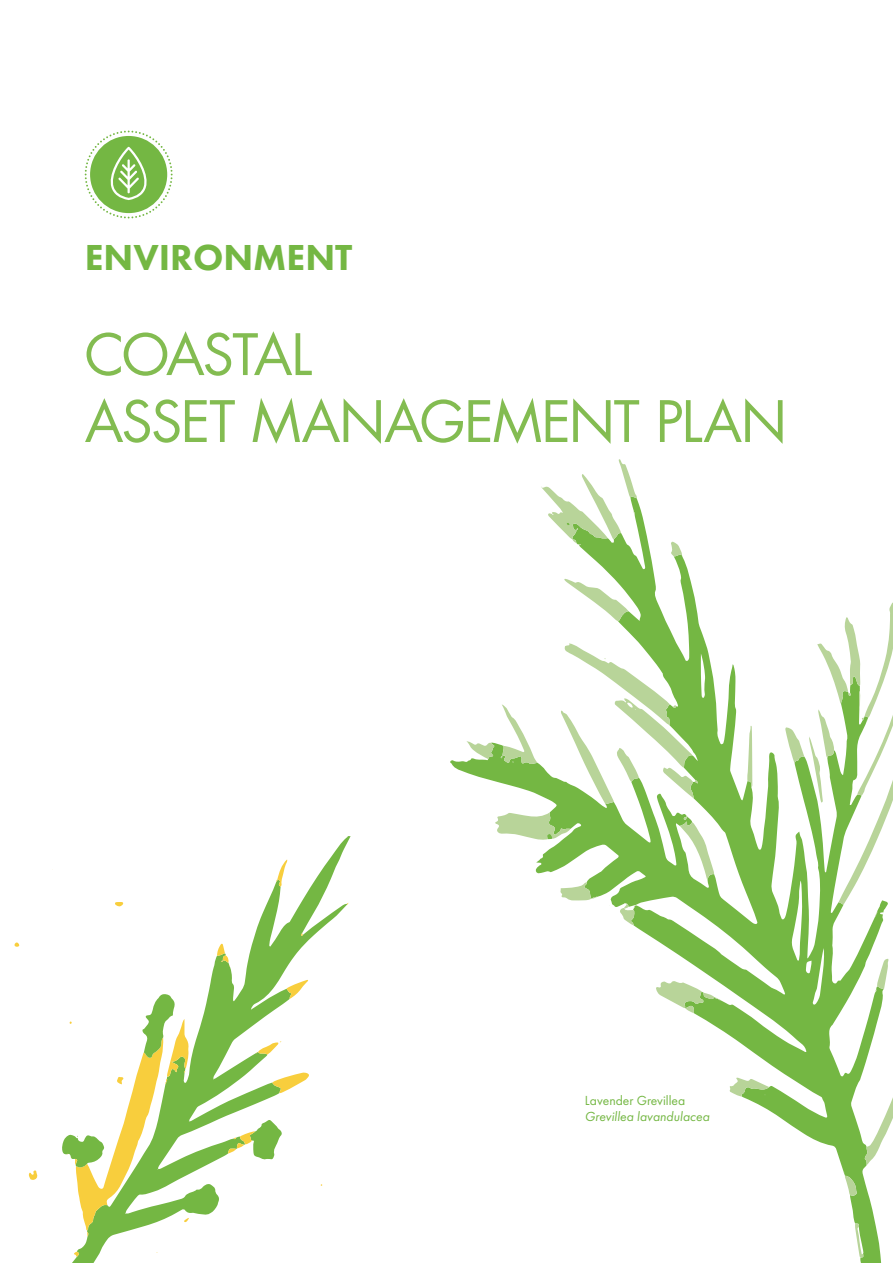
<style>
.page{position:relative;width:893px;height:1263px;background:#fff}
.page>*{position:absolute;margin:0;border:0;box-sizing:border-box;transform-origin:0 0}
.t1{font:55.5px/66.9px "Futura Std";letter-spacing:-.025em;color:#83bc51}
.t2{font:800 37.5px "Futura PT";color:#74b743}
.t3{font:italic 13.65px "Futura PT";color:#74b743}
.t4{font:13.65px "Futura PT";color:#74b743}
</style>
<div class="page">
<svg style="left:85px;top:131px;width:88px;height:87px"></svg>
<svg style="left:450px;top:499px;width:438px;height:764px"></svg>
<svg style="left:865px;top:1045px;width:28px;height:120px"></svg>
<svg style="left:564px;top:579px;width:65px;height:42px"></svg>
<svg style="left:747px;top:726px;width:6px;height:61px"></svg>
<svg style="left:671px;top:541px;width:11px;height:15px"></svg>
<svg style="left:855px;top:1223px;width:9px;height:34px"></svg>
<svg style="left:875px;top:959px;width:14px;height:33px"></svg>
<svg style="left:656px;top:981px;width:64px;height:32px"></svg>
<svg style="left:843px;top:1172px;width:14px;height:24px"></svg>
<svg style="left:785px;top:601px;width:108px;height:315px"></svg>
<svg style="left:729px;top:1077px;width:40px;height:19px"></svg>
<svg style="left:467px;top:643px;width:247px;height:282px"></svg>
<svg style="left:541px;top:459px;width:96px;height:86px"></svg>
<svg style="left:72px;top:836px;width:279px;height:427px"></svg>
<svg style="left:272px;top:1072px;width:37px;height:21px"></svg>
<svg style="left:287px;top:980px;width:21px;height:19px"></svg>
<svg style="left:29px;top:1170px;width:9px;height:10px"></svg>
<svg style="left:115px;top:902px;width:8px;height:5px"></svg>
<svg style="left:74px;top:1252px;width:6px;height:5px"></svg>
<svg style="left:14px;top:942px;width:5px;height:5px"></svg>
<svg style="left:228px;top:1119px;width:54px;height:41px"></svg>
<svg style="left:276px;top:859px;width:12px;height:28px"></svg>
<svg style="left:62px;top:993px;width:127px;height:243px"></svg>
<svg style="left:256px;top:1041px;width:26px;height:13px"></svg>
<svg style="left:217px;top:944px;width:13px;height:22px"></svg>
<p class="t2" style="left:85px;top:234px;width:269px">ENVIRONMENT</p>
<p class="t1" style="left:85px;top:322px;width:704px">COASTAL<br>ASSET MANAGEMENT PLAN</p>
<p class="t4" style="left:585px;top:1092px;width:102px">Lavender Grevillea</p>
<p class="t3" style="left:585px;top:1108px;width:126px">Grevillea lavandulacea</p>
</div>
